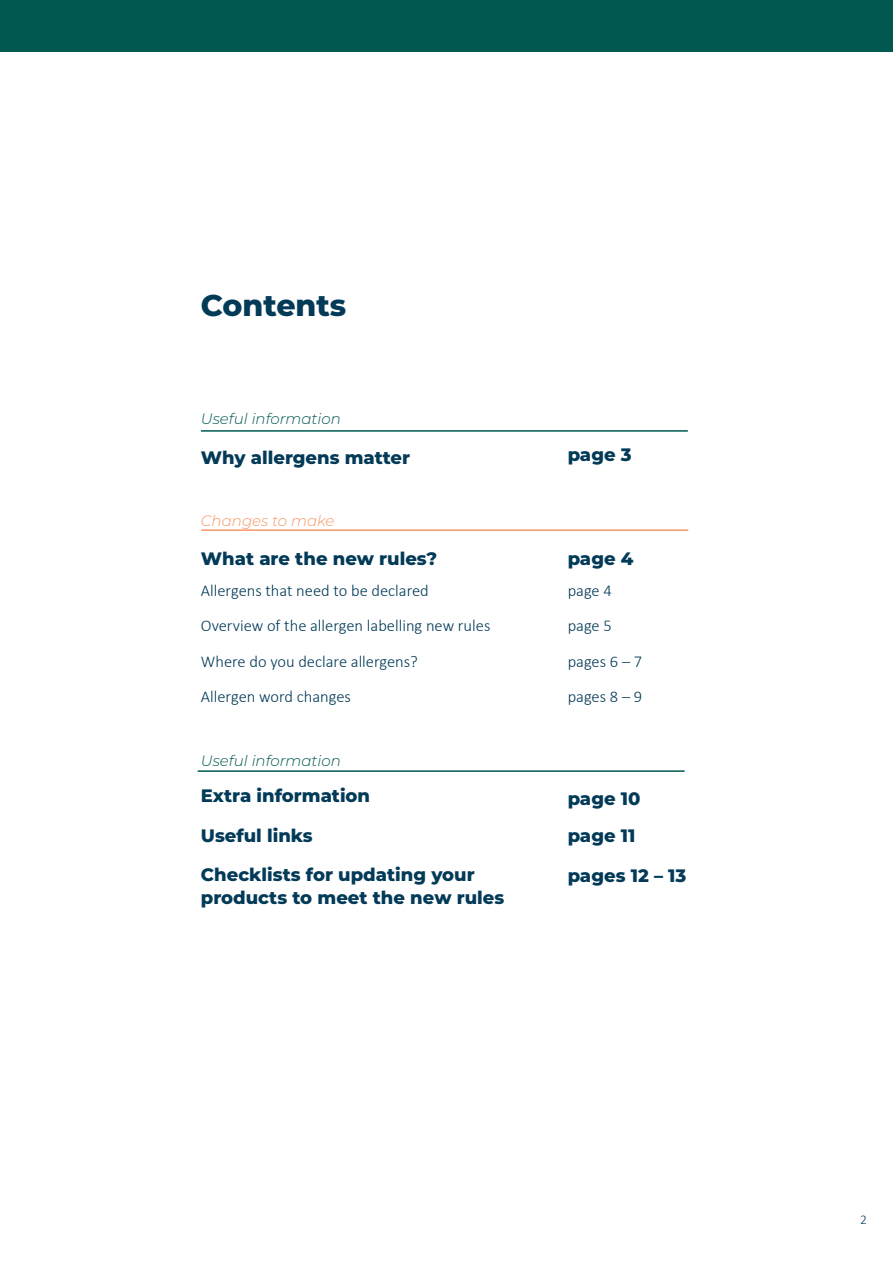
<style>
.page{position:relative;width:893px;height:1263px;background:#fff}
.page>*{position:absolute;margin:0;border:0;box-sizing:border-box;transform-origin:0 0}
.t1{font:800 30px "Montserrat";color:#023a57}
.t2{font:800 18px/39.5px "Montserrat";color:#023a57}
.t3{font:300 16.5px/35.2px "Calibri";color:#023a57}
.t4{font:italic 300 15px "Montserrat";color:#005851}
.t5{font:italic 300 15px "Montserrat";color:#f79666}
.t6{font:300 13.5px "Calibri";color:#023a57}
</style>
<div class="page">
<div style="left:0;top:0;width:893px;height:51px;background:#005851"></div>
<hr style="left:201px;top:430px;width:487px;height:2px;background:#005851">
<hr style="left:201px;top:529px;width:487px;height:2px;background:#f79666">
<hr style="left:198px;top:770px;width:487px;height:2px;background:#005851">
<h1 class="t1" style="left:201px;top:292px;width:147px">Contents</h1>
<p class="t4" style="left:201px;top:413px;width:142px">Useful information</p>
<p class="t2" style="left:201px;top:439px;width:211px">Why allergens matter</p>
<p class="t5" style="left:201px;top:514px;width:135px">Changes to make</p>
<p class="t2" style="left:201px;top:540px;width:238px">What are the new rules?</p>
<p class="t3" style="left:201px;top:574px;width:291px">Allergens that need to be declared Overview of the allergen labelling new rules Where do you declare allergens?<br>Allergen word changes</p>
<p class="t4" style="left:201px;top:754px;width:142px">Useful information</p>
<p class="t2" style="left:201px;top:777px;width:275px">Extra information<br>Useful links<br>Checklists for updating your</p>
<p class="t2" style="left:201px;top:878px;width:305px">products to meet the new rules</p>
<p class="t2" style="left:568px;top:436px;width:66px">page 3</p>
<p class="t2" style="left:568px;top:540px;width:67px">page 4</p>
<p class="t3" style="left:568px;top:574px;width:76px">page 4 page 5 pages 6 – 7 pages 8 – 9</p>
<p class="t2" style="left:568px;top:779px;width:74px">page 10</p>
<p class="t2" style="left:568px;top:817px;width:120px">page 11 pages 12 – 13</p>
<p class="t6" style="left:860px;top:1214px;width:8px">2</p>
</div>
